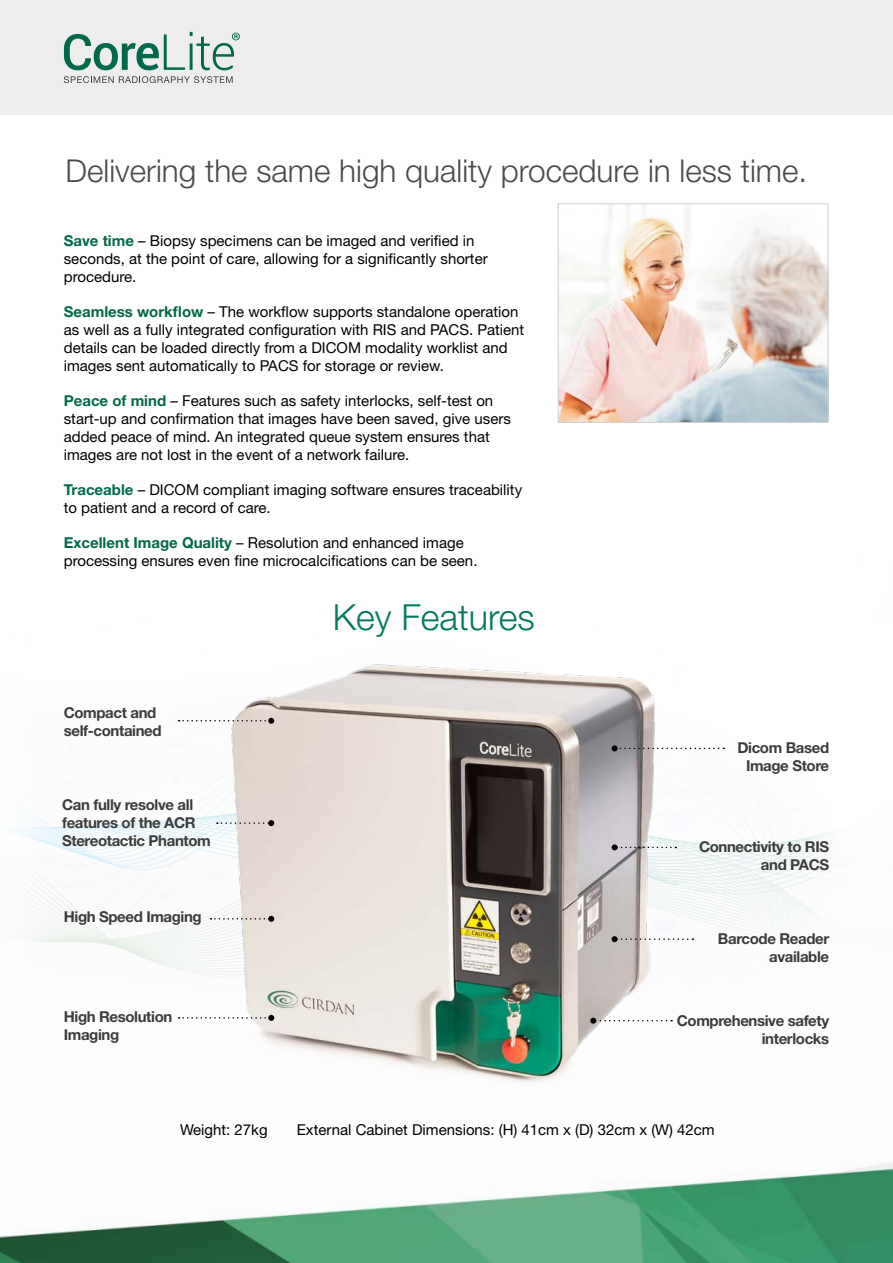
<style>
.page{position:relative;width:893px;height:1263px;background:#fff}
.page>*{position:absolute;margin:0;border:0;box-sizing:border-box;transform-origin:0 0}
.t1{font:300 36px "Helvetica Neue LT Std";color:#007960}
.t2{font:300 31.5px "Helvetica Neue LT Std";color:#4a4a49}
.t3{font:15px/18px "Helvetica Neue LT Std";color:#000}
.t4{font:700 15px/18px "Helvetica Neue LT Std";letter-spacing:-.025em;color:#3c3c3b}
.s1{font-weight:700;color:#00684b}
</style>
<div class="page">
<img style="left:0;top:1216px;width:893px;height:47px">
<img style="left:16px;top:338px;width:877px;height:878px">
<img style="left:79px;top:643px;width:699px;height:467px">
<img style="left:560px;top:205px;width:266px;height:216px">
<div style="left:558px;top:203px;width:270px;height:220px;border:1px solid #d0d0d0"></div>
<svg style="left:179px;top:718px;width:95px;height:6px"></svg>
<svg style="left:217px;top:820px;width:57px;height:6px"></svg>
<svg style="left:210px;top:916px;width:64px;height:6px"></svg>
<svg style="left:179px;top:1015px;width:95px;height:6px"></svg>
<svg style="left:612px;top:936px;width:81px;height:6px"></svg>
<svg style="left:590px;top:1018px;width:82px;height:6px"></svg>
<svg style="left:612px;top:844px;width:64px;height:6px"></svg>
<svg style="left:612px;top:745px;width:112px;height:6px"></svg>
<div style="left:0;top:0;width:893px;height:115px;background:#ededed"></div>
<svg style="left:64px;top:76px;width:169px;height:7px"></svg>
<svg style="left:64px;top:32px;width:176px;height:38px"></svg>
<h2 class="t2" style="left:66px;top:151px;width:743px">Delivering the same high quality procedure in less time.</h2>
<p class="t3" style="left:64px;top:231px;width:425px"><span class="s1">Save time</span> – Biopsy specimens can be imaged and verified in seconds, at the point of care, allowing for a significantly shorter procedure.</p>
<p class="t3" style="left:64px;top:302px;width:462px"><span class="s1">Seamless workflow</span> – The workflow supports standalone operation as well as a fully integrated configuration with RIS and PACS. Patient details can be loaded directly from a DICOM modality worklist and images sent automatically to PACS for storage or review.</p>
<p class="t3" style="left:64px;top:392px;width:449px"><span class="s1">Peace of mind</span> – Features such as safety interlocks, self-test on start-up and confirmation that images have been saved, give users added peace of mind. An integrated queue system ensures that images are not lost in the event of a network failure.</p>
<p class="t3" style="left:64px;top:481px;width:460px"><span class="s1">Traceable</span> – DICOM compliant imaging software ensures traceability to patient and a record of care.</p>
<p class="t3" style="left:64px;top:534px;width:415px"><span class="s1">Excellent Image Quality</span> – Resolution and enhanced image processing ensures even fine microcalcifications can be seen.</p>
<h1 class="t1" style="left:333px;top:595px;width:204px">Key Features</h1>
<p class="t4" style="left:64px;top:703px;width:99px">Compact and self-contained</p>
<p class="t4" style="left:62px;top:796px;width:150px">Can fully resolve all features of the ACR<br>Stereotactic Phantom</p>
<p class="t4" style="left:64px;top:907px;width:140px">High Speed Imaging</p>
<p class="t4" style="left:64px;top:1007px;width:110px">High Resolution<br>Imaging</p>
<p class="t4" style="left:737px;top:738px;width:93px;text-align:center">Dicom Based<br>Image Store</p>
<p class="t4" style="left:699px;top:838px;width:132px;text-align:right">Connectivity to RIS and PACS</p>
<p class="t4" style="left:718px;top:929px;width:113px;text-align:right">Barcode Reader available</p>
<p class="t4" style="left:677px;top:1011px;width:154px;text-align:right">Comprehensive safety interlocks</p>
<p class="t3" style="left:180px;top:1120px;width:89px">Weight: 27kg</p>
<p class="t3" style="left:297px;top:1120px;width:419px">External Cabinet Dimensions: (H) 41cm x (D) 32cm x (W) 42cm</p>
</div>
